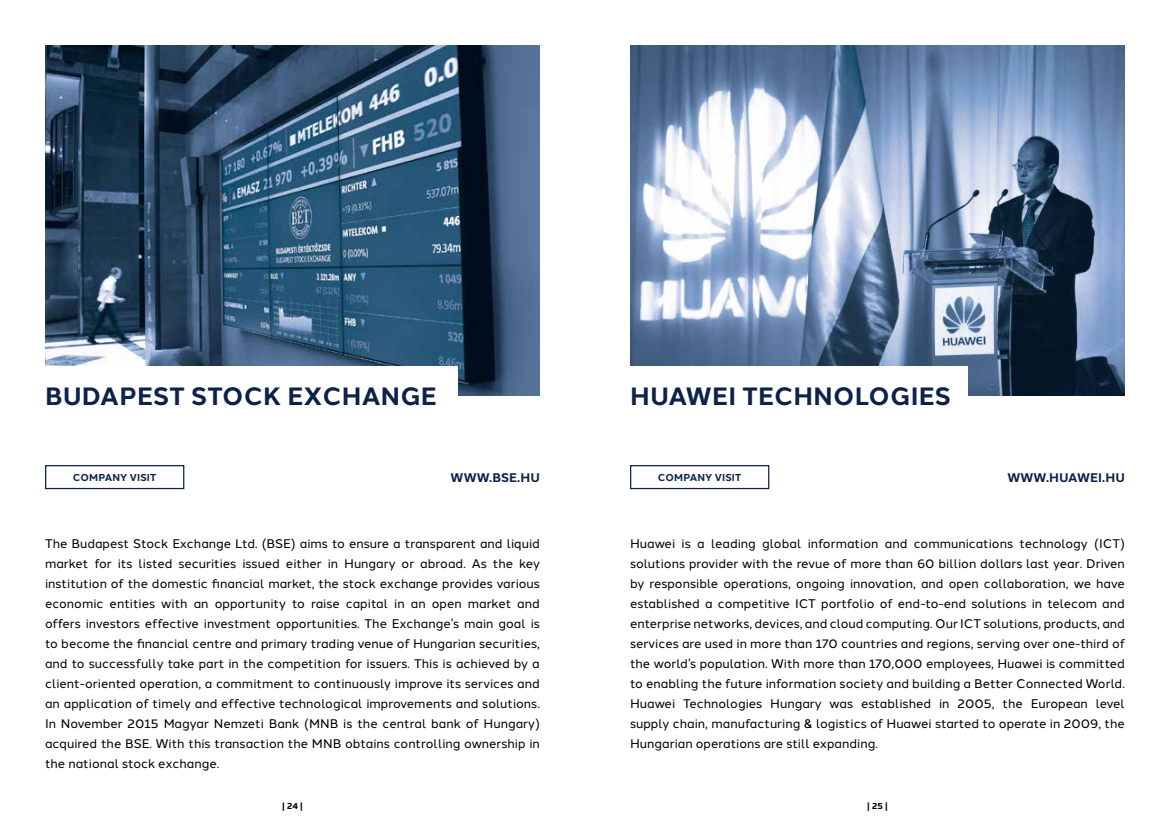
<style>
.page{position:relative;width:1170px;height:833px;background:#fff}
.page>*{position:absolute;margin:0;border:0;box-sizing:border-box;transform-origin:0 0}
.t1{font:700 25px "Halcom";letter-spacing:.01em;color:#0c2249}
.t2{font:12.5px/20px "Halcom";color:#000;text-align:justify}
.t3{font:700 12.5px "Halcom";letter-spacing:.01em;color:#0c2249}
.t4{font:700 10px "Halcom";letter-spacing:.01em;color:#0c2249}
.t5{font:700 8.75px "Halcom";color:#000}
</style>
<div class="page">
<img style="left:45px;top:45px;width:495px;height:350px">
<div style="left:45px;top:366px;width:412px;height:58px;background:#fff"></div>
<div style="left:45px;top:465px;width:139px;height:24px;border:1px solid #0c2249"></div>
<img style="left:630px;top:45px;width:494px;height:350px">
<div style="left:630px;top:366px;width:337px;height:58px;background:#fff"></div>
<div style="left:630px;top:465px;width:139px;height:24px;border:1px solid #0c2249"></div>
<h1 class="t1" style="left:45px;top:376px;width:393px">BUDAPEST STOCK EXCHANGE</h1>
<h1 class="t1" style="left:630px;top:376px;width:322px">HUAWEI TECHNOLOGIES</h1>
<p class="t4" style="left:73px;top:469px;width:85px">COMPANY VISIT</p>
<p class="t3" style="left:450px;top:467px;width:91px">WWW.BSE.HU</p>
<p class="t4" style="left:658px;top:469px;width:85px">COMPANY VISIT</p>
<p class="t3" style="left:1007px;top:467px;width:119px">WWW.HUAWEI.HU</p>
<p class="t2" style="left:45px;top:532px;width:496px">The Budapest Stock Exchange Ltd. (BSE) aims to ensure a transparent and liquid market for its listed securities issued either in Hungary or abroad. As the key institution of the domestic financial market, the stock exchange provides various economic entities with an opportunity to raise capital in an open market and offers investors effective investment opportunities. The Exchange’s main goal is to become the financial centre and primary trading venue of Hungarian securities, and to successfully take part in the competition for issuers. This is achieved by a client-oriented operation, a commitment to continuously improve its services and an application of timely and effective technological improvements and solutions.<br>In November 2015 Magyar Nemzeti Bank (MNB is the central bank of Hungary) acquired the BSE. With this transaction the MNB obtains controlling ownership in the national stock exchange.</p>
<p class="t2" style="left:630px;top:532px;width:496px">Huawei is a leading global information and communications technology (ICT) solutions provider with the revue of more than 60 billion dollars last year. Driven by responsible operations, ongoing innovation, and open collaboration, we have established a competitive ICT portfolio of end-to-end solutions in telecom and enterprise networks, devices, and cloud computing. Our ICT solutions, products, and services are used in more than 170 countries and regions, serving over one-third of the world’s population. With more than 170,000 employees, Huawei is committed to enabling the future information society and building a Better Connected World.<br>Huawei Technologies Hungary was established in 2005, the European level supply chain, manufacturing &amp; logistics of Huawei started to operate in 2009, the Hungarian operations are still expanding.</p>
<p class="t5" style="left:282px;top:798px;width:22px">| 24 |</p>
<p class="t5" style="left:867px;top:798px;width:22px">| 25 |</p>
</div>
